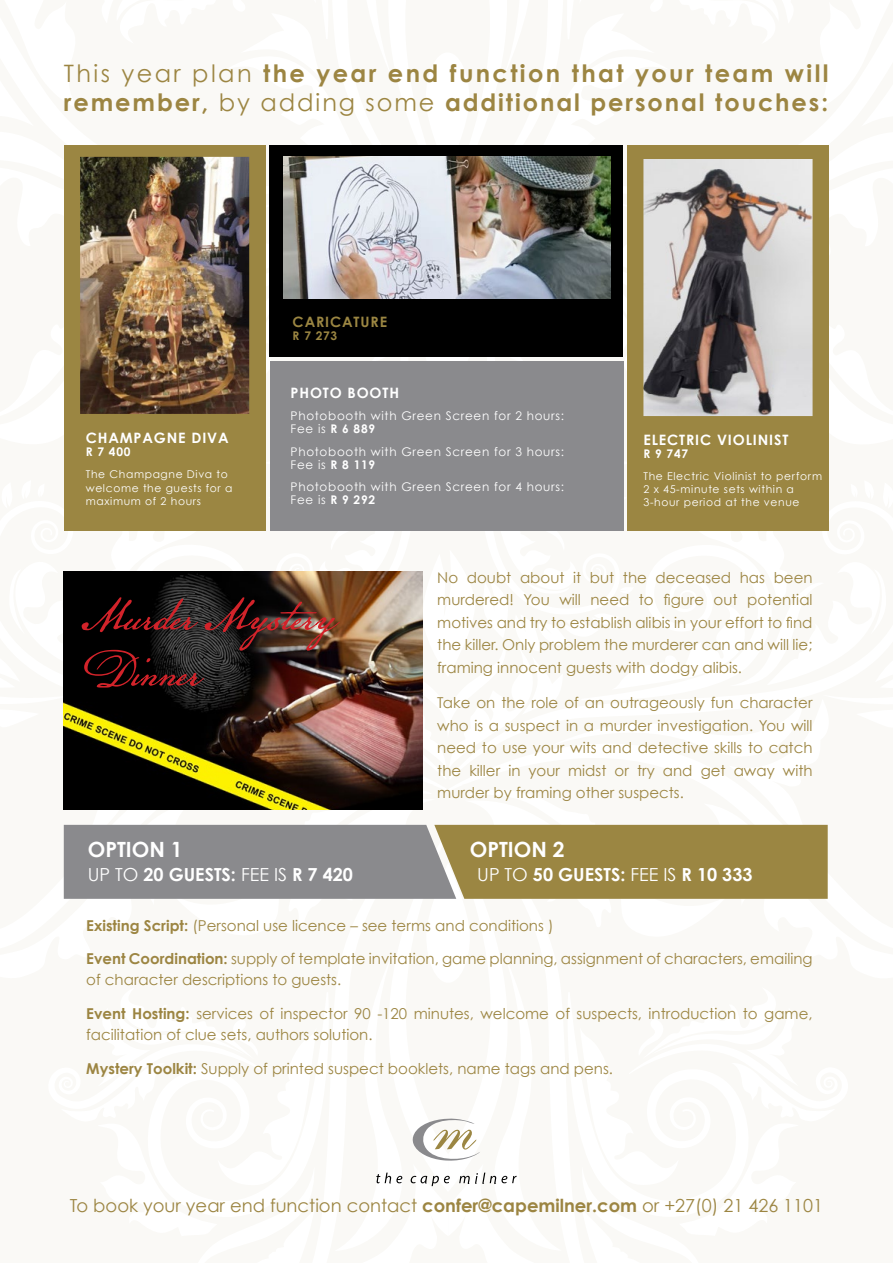
<style>
.page{position:relative;width:893px;height:1263px;background:#fff}
.page>*{position:absolute;margin:0;border:0;box-sizing:border-box;transform-origin:0 0}
.t1{font:700 24px/28.8px "Century Gothic";letter-spacing:.08em;color:#9c8542}
.t2{font:700 21px "Century Gothic";color:#fff}
.t3{font:18px "Century Gothic";color:#9c8542}
.t4{font:700 18px "Century Gothic";color:#fff}
.t5{font:15px/22.5px "Century Gothic";color:#9c8542;text-align:justify}
.t6{font:700 14.25px "Century Gothic";letter-spacing:.06em;color:#fff}
.t7{font:700 14.25px "Century Gothic";letter-spacing:.06em;color:#9b8642}
.t8{font:12px/13px "Century Gothic";letter-spacing:.06em;color:#fff}
.t9{font:700 12px "Century Gothic";letter-spacing:.06em;color:#fff}
.t10{font:700 12px "Century Gothic";color:#9b8642}
.t11{font:10.8px/13px "Century Gothic";letter-spacing:.06em;color:#fff}
.s1{font-weight:400}
.s2{font-weight:700}
</style>
<div class="page">
<svg style="left:64px;top:825px;width:764px;height:74px;background:#938969"></svg>
<img style="left:64px;top:571px;width:359px;height:238px">
<div style="left:86px;top:652px;width:124px;height:41px;background:#000;opacity:.3"></div>
<img style="left:82px;top:597px;width:258px;height:90px">
<div style="left:628px;top:145px;width:201px;height:385px;background:#9b8642"></div>
<div style="left:64px;top:145px;width:201px;height:385px;background:#9b8642"></div>
<img style="left:80px;top:157px;width:169px;height:257px">
<img style="left:643px;top:159px;width:170px;height:257px">
<div style="left:270px;top:145px;width:353px;height:212px;background:#000"></div>
<div style="left:270px;top:361px;width:353px;height:169px;background:#8a8a8d"></div>
<img style="left:284px;top:157px;width:327px;height:141px">
<svg style="left:411px;top:1176px;width:39px;height:10px"></svg>
<svg style="left:376px;top:1172px;width:26px;height:12px"></svg>
<svg style="left:459px;top:1172px;width:58px;height:13px"></svg>
<svg style="left:412px;top:1118px;width:68px;height:43px"></svg>
<h1 class="t1" style="left:64px;top:58px;width:766px"><span class="s1">This year plan</span> the year end function that your team will remember, <span class="s1">by adding some</span> additional personal touches:</h1>
<p class="t6" style="left:86px;top:429px;width:144px">CHAMPAGNE DIVA</p>
<p class="t9" style="left:86px;top:444px;width:46px">R 7 400</p>
<p class="t11" style="left:86px;top:468px;width:148px">The Champagne Diva to welcome the guests for a maximum of 2 hours</p>
<p class="t7" style="left:293px;top:313px;width:96px">CARICATURE</p>
<p class="t10" style="left:293px;top:328px;width:46px">R 7 273</p>
<p class="t6" style="left:291px;top:384px;width:110px">PHOTO BOOTH</p>
<p class="t8" style="left:291px;top:409px;width:275px">Photobooth with Green Screen for 2 hours:<br>Fee is <span class="s2">R 6 889</span></p>
<p class="t8" style="left:291px;top:445px;width:275px">Photobooth with Green Screen for 3 hours:<br>Fee is <span class="s2">R 8 119</span></p>
<p class="t8" style="left:291px;top:480px;width:275px">Photobooth with Green Screen for 4 hours:<br>Fee is <span class="s2">R 9 292</span></p>
<p class="t6" style="left:643px;top:430px;width:146px">ELECTRIC VIOLINIST</p>
<p class="t9" style="left:643px;top:446px;width:46px">R 9 747</p>
<p class="t11" style="left:643px;top:470px;width:180px">The Electric Violinist to perform<br>2 x 45-minute sets within a<br>3-hour period at the venue</p>
<p class="t5" style="left:437px;top:566px;width:377px">No doubt about it but the deceased has been murdered! You will need to figure out potential motives and try to establish alibis in your effort to find the killer. Only problem the murderer can and will lie; framing innocent guests with dodgy alibis.</p>
<p class="t5" style="left:437px;top:691px;width:377px">Take on the role of an outrageously fun character who is a suspect in a murder investigation. You will need to use your wits and detective skills to catch the killer in your midst or try and get away with murder by framing other suspects.</p>
<h2 class="t2" style="left:88px;top:836px;width:96px">OPTION 1</h2>
<p class="t4" style="left:88px;top:863px;width:267px"><span class="s1">UP TO</span> 20 GUESTS: <span class="s1">FEE IS</span> R 7 420</p>
<h2 class="t2" style="left:470px;top:836px;width:96px">OPTION 2</h2>
<p class="t4" style="left:477px;top:863px;width:277px"><span class="s1">UP TO</span> 50 GUESTS: <span class="s1">FEE IS</span> R 10 333</p>
<p class="t5" style="left:86px;top:914px;width:469px"><span class="s2">Existing Script:</span> (Personal use licence – see terms and conditions )</p>
<p class="t5" style="left:86px;top:948px;width:728px;line-height:21px"><span class="s2">Event Coordination:</span> supply of template invitation, game planning, assignment of characters, emailing of character descriptions to guests.</p>
<p class="t5" style="left:86px;top:1003px;width:728px;line-height:21px"><span class="s2">Event Hosting:</span> services of inspector 90 -120 minutes, welcome of suspects, introduction to game, facilitation of clue sets, authors solution.</p>
<p class="t5" style="left:86px;top:1057px;width:528px"><span class="s2">Mystery Toolkit:</span> Supply of printed suspect booklets, name tags and pens.</p>
<p class="t3" style="left:70px;top:1195px;width:755px">To book your year end function contact <span class="s2">confer@capemilner.com</span> or +27(0) 21 426 1101</p>
</div>
